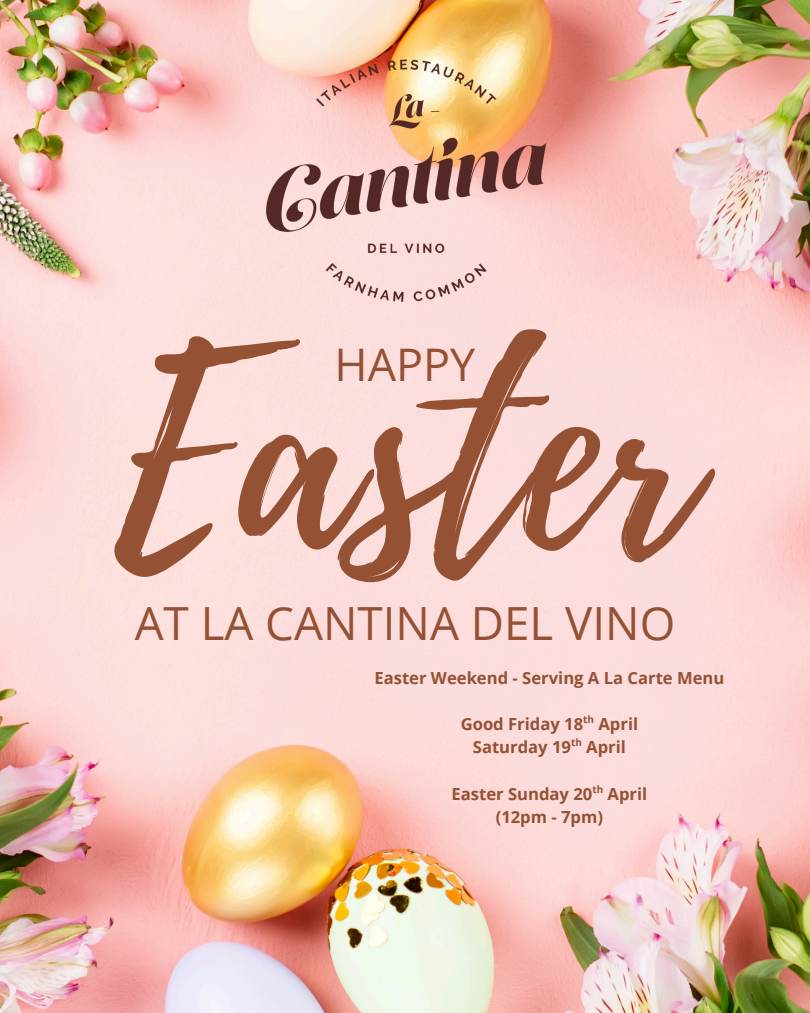
<style>
.page{position:relative;width:810px;height:1013px;background:#fff}
.page>*{position:absolute;margin:0;border:0;box-sizing:border-box;transform-origin:0 0}
.t1{font:266.5px "Playlist Script";color:#945134}
.t2{font:45.7px "Open Sans";color:#945134}
.t3{font:44.9px "Open Sans";color:#945134}
.t4{font:700 16.6px "Open Sans";color:#945134}
.t5{font:700 10px "Open Sans";color:#945134}
</style>
<div class="page">
<img style="left:0;top:0;width:810px;height:1012px">
<img style="left:225px;top:0;width:360px;height:361px">
<h1 class="t1" style="left:115px;top:264px;width:582px">Easter</h1>
<h2 class="t2" style="left:135px;top:591px;width:542px">AT LA CANTINA DEL VINO</h2>
<h2 class="t4" style="left:374px;top:666px;width:352px">Easter Weekend - Serving A La Carte Menu</h2>
<p class="t4" style="left:461px;top:712px;width:179px">Good Friday 18 April</p>
<p class="t3" style="left:335px;top:333px;width:142px">HAPPY</p>
<p class="t5" style="left:583px;top:712px;width:12px">th</p>
<p class="t4" style="left:473px;top:735px;width:155px">Saturday 19 April</p>
<p class="t5" style="left:571px;top:735px;width:12px">th</p>
<p class="t5" style="left:592px;top:781px;width:12px">th</p>
<p class="t4" style="left:496px;top:805px;width:109px">(12pm - 7pm)</p>
<p class="t4" style="left:452px;top:782px;width:197px">Easter Sunday 20 April</p>
</div>
